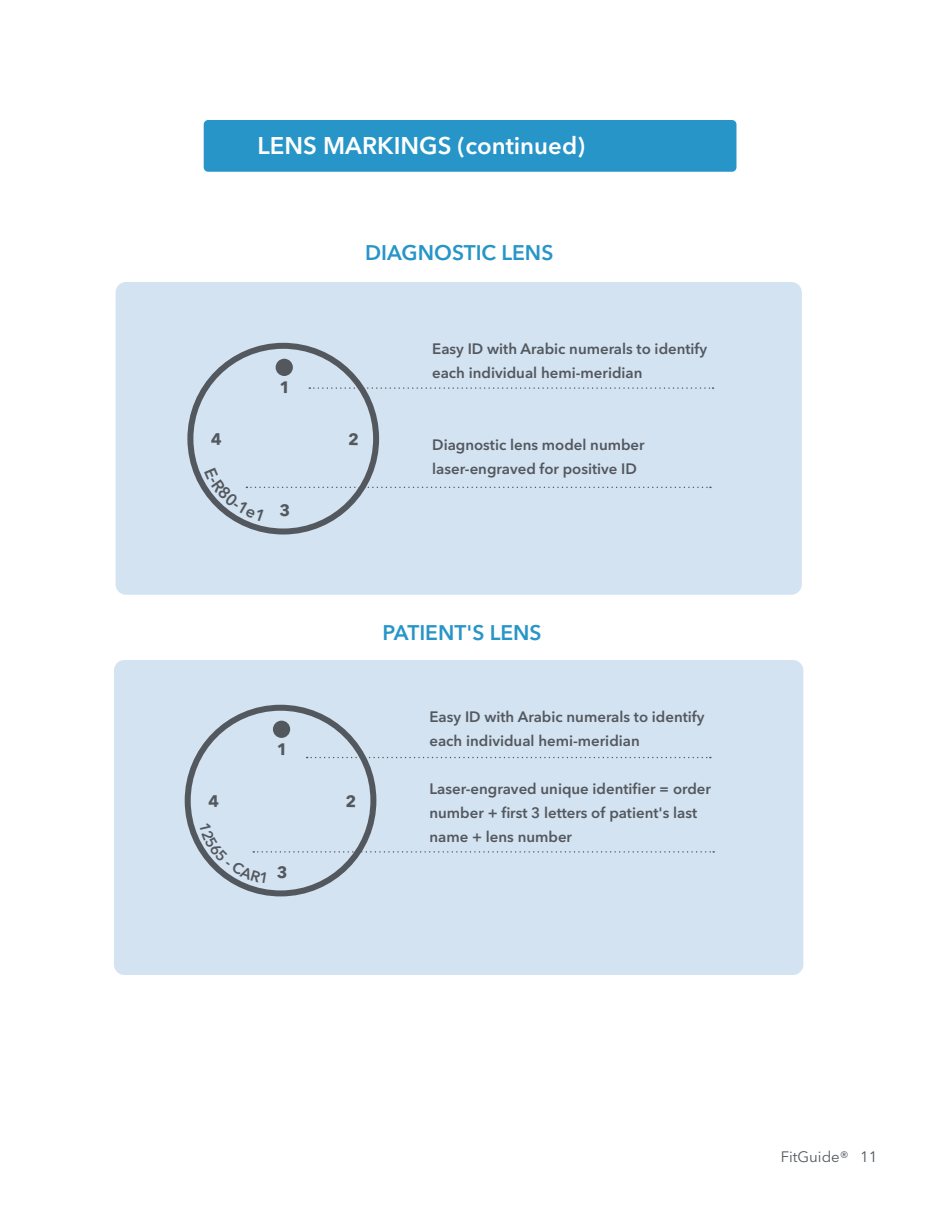
<style>
.page{position:relative;width:945px;height:1215px;background:#fff}
.page>*{position:absolute;margin:0;border:0;box-sizing:border-box;transform-origin:0 0}
.t1{font:600 24px "Avenir Next LT Pro";color:#fff}
.t2{font:600 21px "Avenir Next LT Pro";color:#2795c8}
.t3{font:600 15px/24px "Avenir Next LT Pro";color:#53575e}
.t4{font:15px "Avenir Next LT Pro";color:#53575e}
</style>
<div class="page">
<div style="left:114px;top:660px;width:689px;height:315px;background:#d3e3f1;border-radius:11px"></div>
<div style="left:116px;top:282px;width:686px;height:313px;background:#d3e3f1;border-radius:11px"></div>
<div style="left:204px;top:120px;width:533px;height:52px;background:#2795c8;border-radius:5px"></div>
<svg style="left:309px;top:387px;width:405px;height:2px"></svg>
<div style="left:187px;top:343px;width:192px;height:192px;border:6px solid #53575e;border-radius:50%"></div>
<div style="left:276px;top:359px;width:17px;height:17px;background:#53575e;border-radius:50%"></div>
<svg style="left:307px;top:757px;width:404px;height:1px"></svg>
<div style="left:184px;top:705px;width:193px;height:192px;border:6px solid #53575e;border-radius:50%"></div>
<div style="left:273px;top:721px;width:17px;height:17px;background:#53575e;border-radius:50%"></div>
<svg style="left:204px;top:468px;width:507px;height:53px"></svg>
<svg style="left:199px;top:822px;width:515px;height:61px"></svg>
<h1 class="t1" style="left:258px;top:135px;width:329px">LENS MARKINGS (continued)</h1>
<h2 class="t2" style="left:365px;top:244px;width:190px">DIAGNOSTIC LENS</h2>
<p class="t3" style="left:432px;top:338px;width:276px">Easy ID with Arabic numerals to identify each individual hemi-meridian</p>
<p class="t3" style="left:432px;top:434px;width:214px">Diagnostic lens model number laser-engraved for positive ID</p>
<h2 class="t2" style="left:382px;top:624px;width:161px">PATIENT'S LENS</h2>
<p class="t3" style="left:430px;top:706px;width:276px">Easy ID with Arabic numerals to identify each individual hemi-meridian</p>
<p class="t3" style="left:430px;top:778px;width:283px">Laser-engraved unique identifier = order number + first 3 letters of patient's last name + lens number</p>
<p class="t4" style="left:781px;top:1150px;width:98px">FitGuide® 11</p>
</div>
